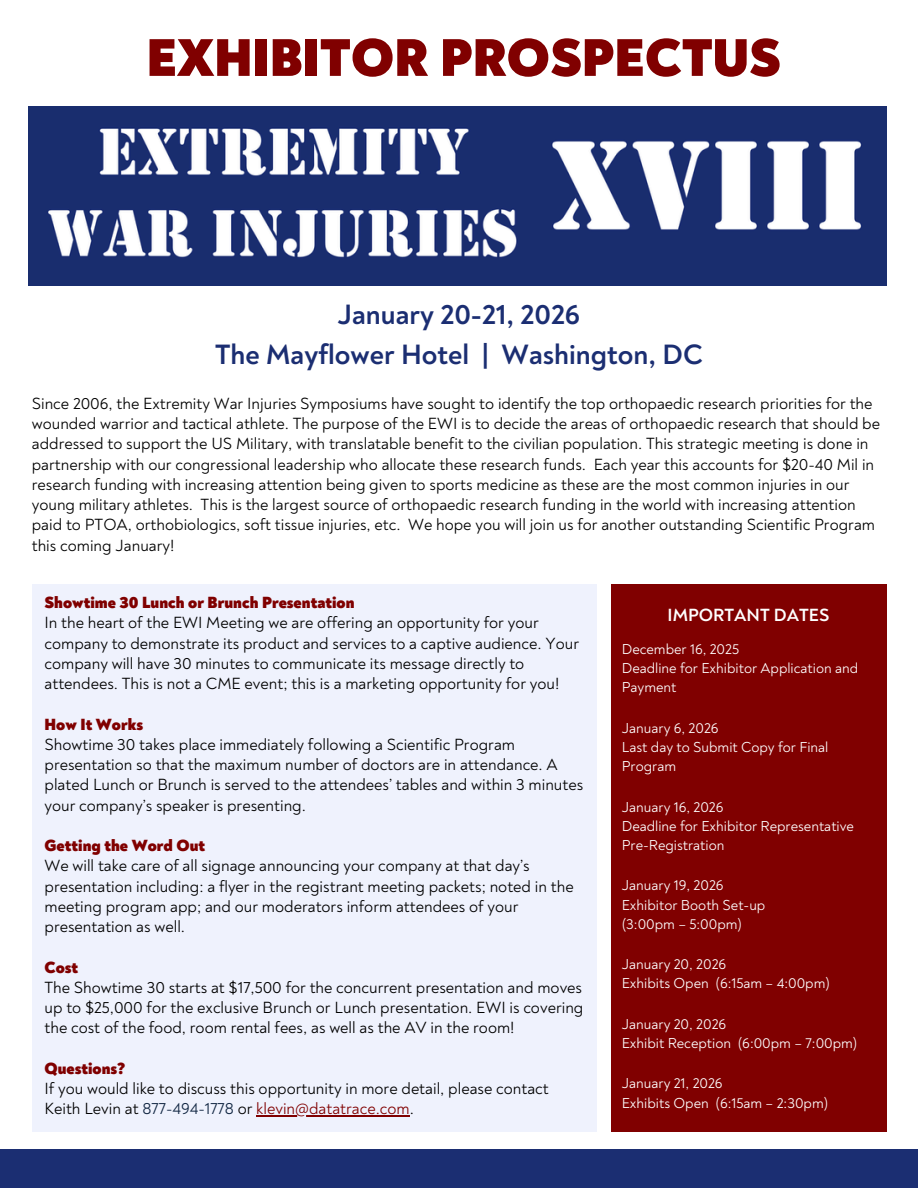
<style>
.page{position:relative;width:918px;height:1188px;background:#fff}
.page>*{position:absolute;margin:0;border:0;box-sizing:border-box;transform-origin:0 0}
.t1{font:900 54px "Noah";color:#800000}
.t2{font:700 28.5px/39.3px "Noah";color:#1b2e72;text-align:center}
.t3{font:700 18px "Noah";color:#fff}
.t4{font:16.5px/20.2px "Noah";color:#000}
.t5{font:14.7px/19.2px "Noah";color:#fff}
.s1{font-weight:900;color:#800000}
.s2{color:#112642}
.s3{color:#800000}
</style>
<div class="page">
<div style="left:0;top:1149px;width:918px;height:39px;background:#1b2e72"></div>
<div style="left:611px;top:585px;width:275px;height:547px;background:#800000"></div>
<div style="left:32px;top:585px;width:564px;height:547px;background:#eff2fd"></div>
<img style="left:28px;top:106px;width:858px;height:179px">
<hr style="left:256px;top:1116px;width:154px;height:1px;background:#800000">
<p class="t1" style="left:147px;top:25px;width:636px">EXHIBITOR PROSPECTUS</p>
<p class="t2" style="left:215px;top:296px;width:489px">January 20-21, 2026<br>The Mayflower Hotel | Washington, DC</p>
<p class="t4" style="left:32px;top:394px;width:850px">Since 2006, the Extremity War Injuries Symposiums have sought to identify the top orthopaedic research priorities for the wounded warrior and tactical athlete. The purpose of the EWI is to decide the areas of orthopaedic research that should be addressed to support the US Military, with translatable benefit to the civilian population. This strategic meeting is done in partnership with our congressional leadership who allocate these research funds. Each year this accounts for $20-40 Mil in research funding with increasing attention being given to sports medicine as these are the most common injuries in our young military athletes. This is the largest source of orthopaedic research funding in the world with increasing attention paid to PTOA, orthobiologics, soft tissue injuries, etc. We hope you will join us for another outstanding Scientific Program this coming January!</p>
<p class="t4" style="left:45px;top:593px;width:536px"><span class="s1">Showtime 30 Lunch or Brunch Presentation<br></span>In the heart of the EWI Meeting we are offering an opportunity for your company to demonstrate its product and services to a captive audience. Your company will have 30 minutes to communicate its message directly to attendees. This is not a CME event; this is a marketing opportunity for you!</p>
<p class="t4" style="left:45px;top:714px;width:540px"><span class="s1">How It Works<br></span>Showtime 30 takes place immediately following a Scientific Program presentation so that the maximum number of doctors are in attendance. A plated Lunch or Brunch is served to the attendees’ tables and within 3 minutes your company’s speaker is presenting.</p>
<p class="t4" style="left:45px;top:836px;width:531px"><span class="s1">Getting the Word Out<br></span>We will take care of all signage announcing your company at that day’s presentation including: a flyer in the registrant meeting packets; noted in the meeting program app; and our moderators inform attendees of your presentation as well.</p>
<p class="t4" style="left:45px;top:957px;width:540px"><span class="s1">Cost<br></span>The Showtime 30 starts at $17,500 for the concurrent presentation and moves up to $25,000 for the exclusive Brunch or Lunch presentation. EWI is covering the cost of the food, room rental fees, as well as the AV in the room!</p>
<p class="t4" style="left:45px;top:1059px;width:506px"><span class="s1">Questions?<br></span>If you would like to discuss this opportunity in more detail, please contact<br>Keith Levin at <span class="s2">877-494-1778</span> or <span class="s3">klevin@datatrace.com</span>.</p>
<h1 class="t3" style="left:668px;top:604px;width:163px">IMPORTANT DATES</h1>
<p class="t5" style="left:622px;top:640px;width:119px">December 16, 2025</p>
<h2 class="t5" style="left:622px;top:659px;width:238px">Deadline for Exhibitor Application and<br>Payment</h2>
<h4 class="t5" style="left:622px;top:719px;width:98px">January 6, 2026</h4>
<h4 class="t5" style="left:622px;top:738px;width:208px">Last day to Submit Copy for Final<br>Program</h4>
<h4 class="t5" style="left:622px;top:798px;width:103px">January 16, 2026</h4>
<h4 class="t5" style="left:622px;top:817px;width:234px">Deadline for Exhibitor Representative</h4>
<h4 class="t5" style="left:622px;top:836px;width:104px">Pre-Registration</h4>
<h4 class="t5" style="left:622px;top:876px;width:103px">January 19, 2026</h4>
<h3 class="t5" style="left:622px;top:895px;width:145px">Exhibitor Booth Set-up</h3>
<p class="t5" style="left:622px;top:915px;width:122px">(3:00pm – 5:00pm)</p>
<p class="t5" style="left:622px;top:955px;width:106px">January 20, 2026</p>
<p class="t5" style="left:622px;top:974px;width:210px">Exhibits Open (6:15am – 4:00pm)</p>
<p class="t5" style="left:622px;top:1015px;width:106px">January 20, 2026</p>
<p class="t5" style="left:622px;top:1034px;width:237px">Exhibit Reception (6:00pm – 7:00pm)</p>
<p class="t5" style="left:622px;top:1074px;width:102px">January 21, 2026</p>
<p class="t5" style="left:622px;top:1093px;width:208px">Exhibits Open (6:15am – 2:30pm)</p>
</div>
